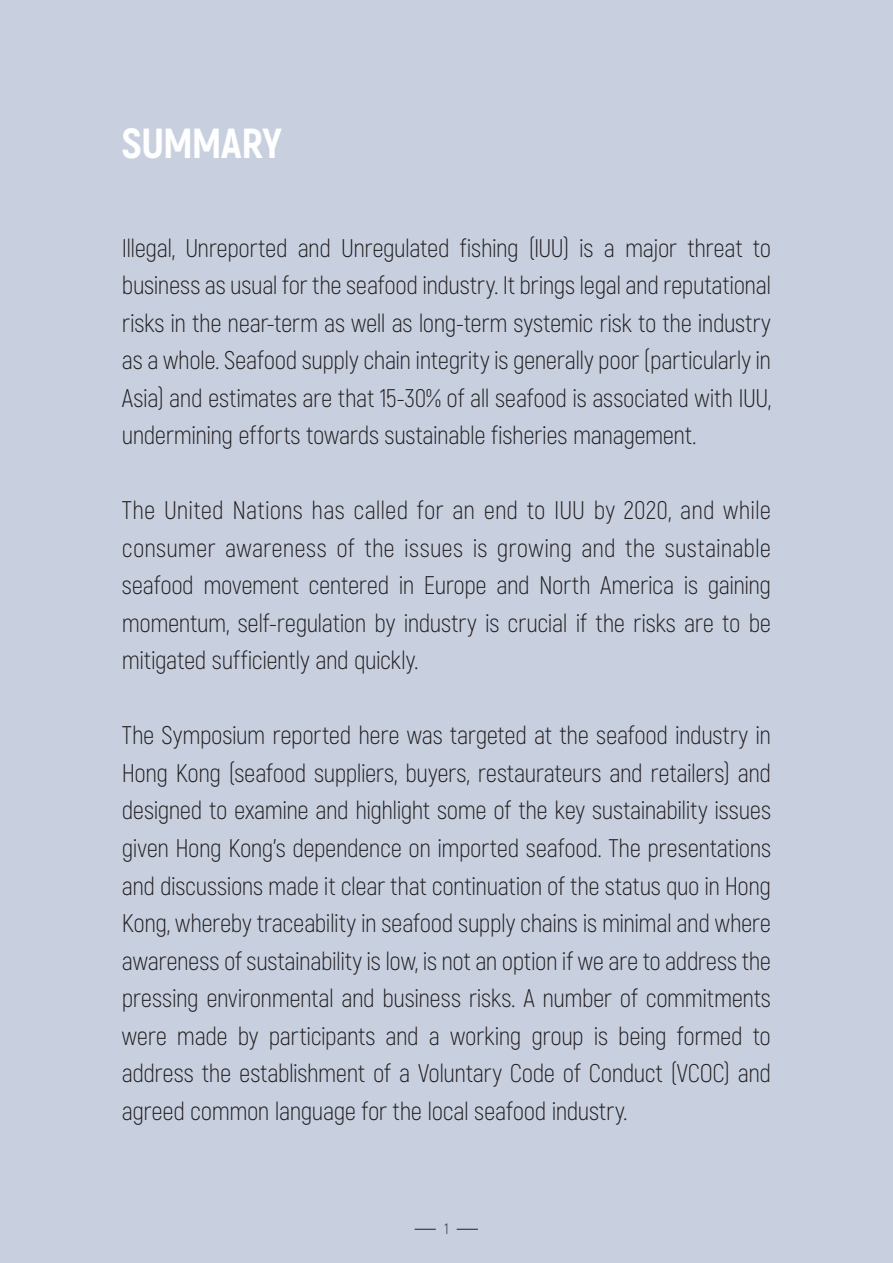
<style>
.page{position:relative;width:893px;height:1263px;background:#c8d0e0}
.page>*{position:absolute;margin:0;border:0;box-sizing:border-box;transform-origin:0 0}
.t1{font:800 42px "Akrobat";letter-spacing:-.015em;color:#fff}
.t2{font:300 25.5px/37.5px "Akrobat";letter-spacing:-.015em;color:#231f20;text-align:justify}
.t3{font:300 15px "Akrobat";color:#231f20}
</style>
<div class="page">
<svg style="left:415px;top:1229px;width:21px;height:1px"></svg>
<svg style="left:457px;top:1229px;width:21px;height:1px"></svg>
<h1 class="t1" style="left:122px;top:117px;width:161px">SUMMARY</h1>
<p class="t2" style="left:122px;top:229px;width:651px">Illegal, Unreported and Unregulated fishing (IUU) is a major threat to business as usual for the seafood industry. It brings legal and reputational risks in the near-term as well as long-term systemic risk to the industry as a whole. Seafood supply chain integrity is generally poor (particularly in Asia) and estimates are that 15-30% of all seafood is associated with IUU, undermining efforts towards sustainable fisheries management.</p>
<p class="t2" style="left:122px;top:492px;width:651px">The United Nations has called for an end to IUU by 2020, and while consumer awareness of the issues is growing and the sustainable seafood movement centered in Europe and North America is gaining momentum, self-regulation by industry is crucial if the risks are to be mitigated sufficiently and quickly.</p>
<p class="t2" style="left:122px;top:717px;width:651px">The Symposium reported here was targeted at the seafood industry in Hong Kong (seafood suppliers, buyers, restaurateurs and retailers) and designed to examine and highlight some of the key sustainability issues given Hong Kong’s dependence on imported seafood. The presentations and discussions made it clear that continuation of the status quo in Hong Kong, whereby traceability in seafood supply chains is minimal and where awareness of sustainability is low, is not an option if we are to address the pressing environmental and business risks. A number of commitments were made by participants and a working group is being formed to address the establishment of a Voluntary Code of Conduct (VCOC) and agreed common language for the local seafood industry.</p>
<p class="t3" style="left:444px;top:1220px;width:6px">1</p>
</div>
